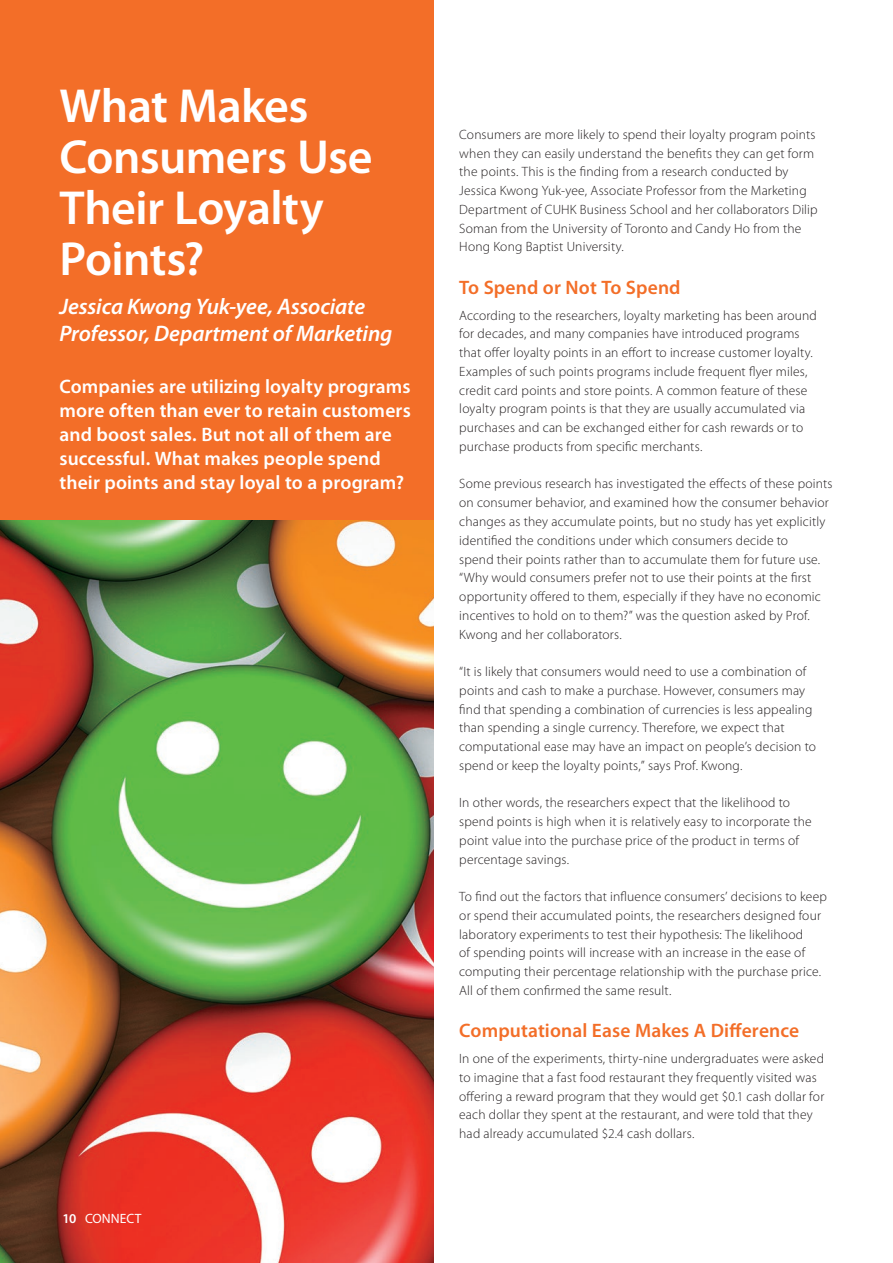
<style>
.page{position:relative;width:893px;height:1263px;background:#fff}
.page>*{position:absolute;margin:0;border:0;box-sizing:border-box;transform-origin:0 0}
.t1{font:600 48px/51px "Myriad Pro";letter-spacing:-.01em;color:#fff}
.t2{font:italic 600 22.5px/26.2px "Myriad Pro";letter-spacing:-.005em;color:#fff}
.t3{font:600 19.5px/24px "Myriad Pro";letter-spacing:.005em;color:#fff}
.t4{font:600 19.5px "Myriad Pro";letter-spacing:.005em;color:#f36e28}
.t5{font:300 13.5px/18.8px "Myriad Pro";letter-spacing:.01em;color:#231f20}
.t6{font:13.5px "Myriad Pro";letter-spacing:.005em;color:#fff}
.s1{font-weight:600}
</style>
<div class="page">
<img style="left:0;top:520px;width:434px;height:743px">
<div style="left:0;top:0;width:434px;height:520px;background:#f36e28"></div>
<h1 class="t1" style="left:60px;top:80px;width:314px">What Makes<br>Consumers Use<br>Their Loyalty<br>Points?</h1>
<h2 class="t2" style="left:60px;top:293px;width:334px">Jessica Kwong Yuk-yee, Associate<br>Professor, Department of Marketing</h2>
<h3 class="t3" style="left:60px;top:373px;width:353px">Companies are utilizing loyalty programs more often than ever to retain customers and boost sales. But not all of them are successful. What makes people spend their points and stay loyal to a program?</h3>
<p class="t6" style="left:63px;top:1210px;width:80px"><span class="s1">10</span> CONNECT</p>
<p class="t5" style="left:459px;top:125px;width:360px">Consumers are more likely to spend their loyalty program points when they can easily understand the benefits they can get form the points. This is the finding from a research conducted by Jessica Kwong Yuk-yee, Associate Professor from the Marketing Department of CUHK Business School and her collaborators Dilip Soman from the University of Toronto and Candy Ho from the Hong Kong Baptist University.</p>
<h3 class="t4" style="left:459px;top:275px;width:223px">To Spend or Not To Spend</h3>
<p class="t5" style="left:459px;top:306px;width:359px">According to the researchers, loyalty marketing has been around for decades, and many companies have introduced programs that offer loyalty points in an effort to increase customer loyalty.<br>Examples of such points programs include frequent flyer miles, credit card points and store points. A common feature of these loyalty program points is that they are usually accumulated via purchases and can be exchanged either for cash rewards or to purchase products from specific merchants.</p>
<p class="t5" style="left:459px;top:474px;width:375px">Some previous research has investigated the effects of these points on consumer behavior, and examined how the consumer behavior changes as they accumulate points, but no study has yet explicitly identified the conditions under which consumers decide to<br>spend their points rather than to accumulate them for future use. “Why would consumers prefer not to use their points at the first opportunity offered to them, especially if they have no economic incentives to hold on to them?” was the question asked by Prof.<br>Kwong and her collaborators.</p>
<p class="t5" style="left:459px;top:662px;width:358px">“It is likely that consumers would need to use a combination of points and cash to make a purchase. However, consumers may find that spending a combination of currencies is less appealing than spending a single currency. Therefore, we expect that computational ease may have an impact on people’s decision to spend or keep the loyalty points,” says Prof. Kwong.</p>
<p class="t5" style="left:459px;top:793px;width:354px">In other words, the researchers expect that the likelihood to spend points is high when it is relatively easy to incorporate the point value into the purchase price of the product in terms of percentage savings.</p>
<p class="t5" style="left:459px;top:887px;width:369px">To find out the factors that influence consumers’ decisions to keep or spend their accumulated points, the researchers designed four laboratory experiments to test their hypothesis: The likelihood<br>of spending points will increase with an increase in the ease of computing their percentage relationship with the purchase price.<br>All of them confirmed the same result.</p>
<h3 class="t4" style="left:459px;top:1018px;width:342px">Computational Ease Makes A Difference</h3>
<p class="t5" style="left:459px;top:1049px;width:367px">In one of the experiments, thirty-nine undergraduates were asked to imagine that a fast food restaurant they frequently visited was offering a reward program that they would get $0.1 cash dollar for each dollar they spent at the restaurant, and were told that they had already accumulated $2.4 cash dollars.</p>
</div>
